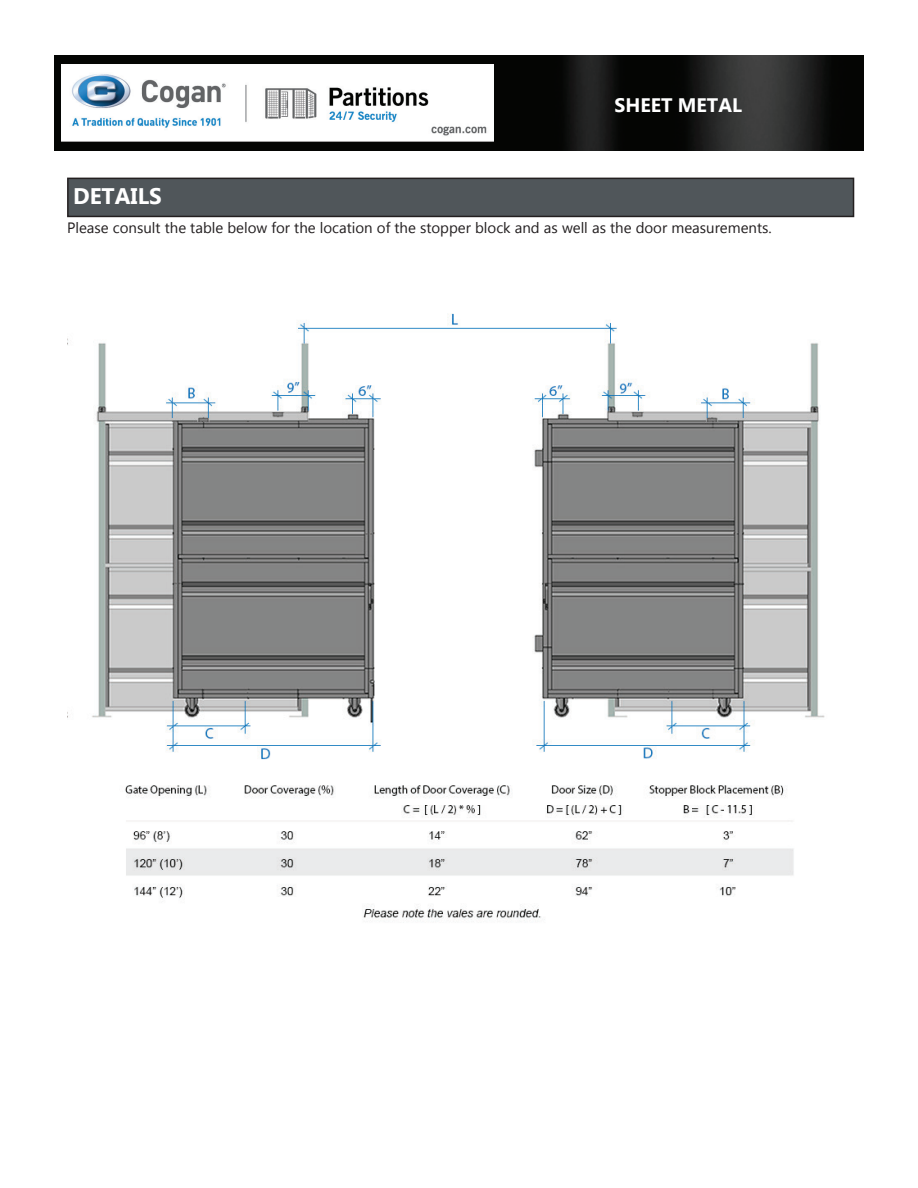
<style>
.page{position:relative;width:918px;height:1188px;background:#fff}
.page>*{position:absolute;margin:0;border:0;box-sizing:border-box;transform-origin:0 0}
.t1{font:700 22.5px "Myanmar Text";color:#fff}
.t2{font:700 19.5px "Myanmar Text";color:#fff}
.t3{font:15px "Myanmar Text";color:#231f20}
</style>
<div class="page">
<div style="left:68px;top:178px;width:786px;height:38px;background:#50565a"></div>
<div style="left:67px;top:178px;width:787px;height:39px;border:2px solid #231f20"></div>
<img style="left:54px;top:56px;width:810px;height:94px">
<img style="left:61px;top:64px;width:433px;height:77px">
<img style="left:67px;top:313px;width:758px;height:609px">
<h1 class="t1" style="left:73px;top:183px;width:90px">DETAILS</h1>
<h2 class="t2" style="left:615px;top:94px;width:129px">SHEET METAL</h2>
<p class="t3" style="left:67px;top:219px;width:706px">Please consult the table below for the location of the stopper block and as well as the door measurements.</p>
</div>
